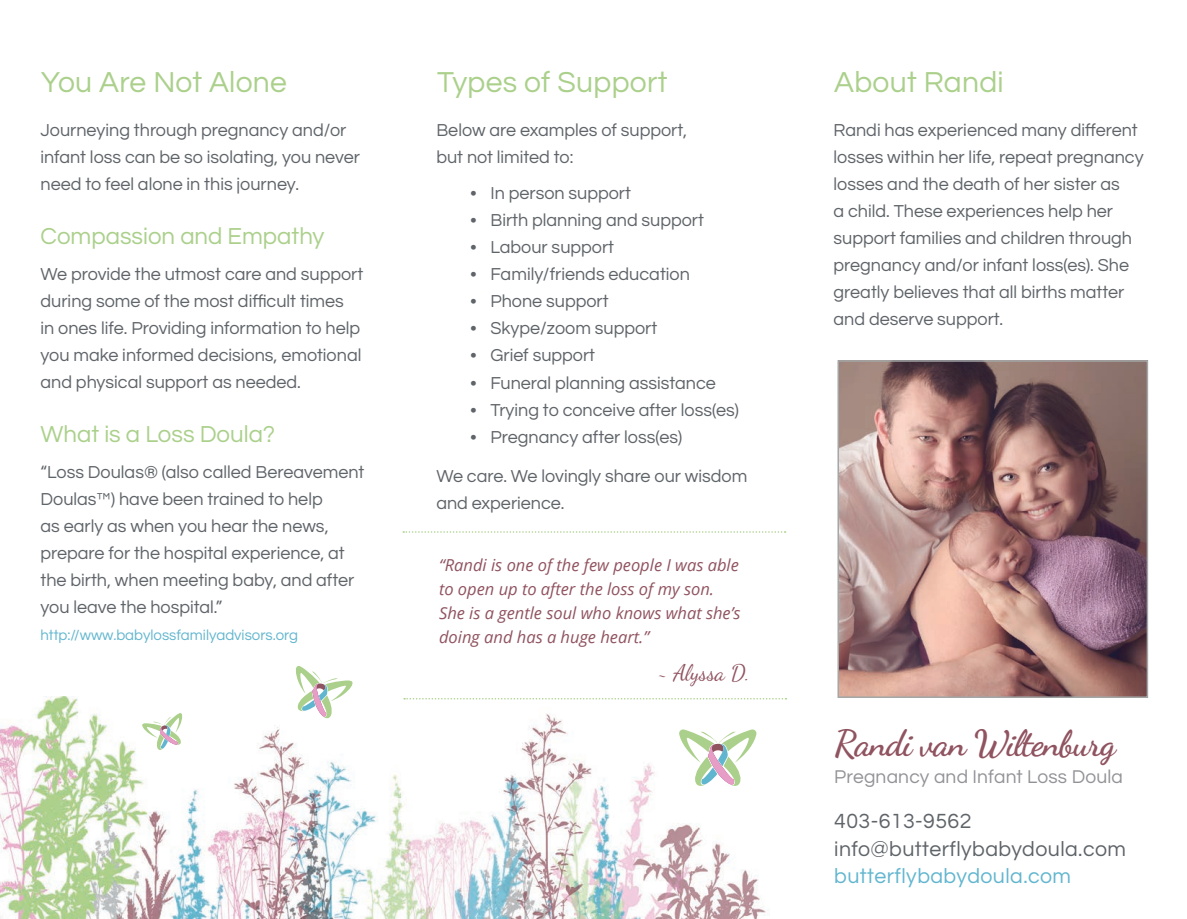
<style>
.page{position:relative;width:1187px;height:919px;background:#fff}
.page>*{position:absolute;margin:0;border:0;box-sizing:border-box;transform-origin:0 0}
.t1{font:700 36.3px "Dancing Script";letter-spacing:-.025em;color:#905360}
.t2{font:30px "Questrial";letter-spacing:.01em;color:#abd08b}
.t3{font:24px "Questrial";color:#abd08b}
.t4{font:22.5px "Dancing Script";color:#905360}
.t5{font:21.3px/27.8px "Questrial";letter-spacing:.02em;color:#5f6469}
.t6{font:21.3px "Questrial";letter-spacing:.02em;color:#62b6cf}
.t7{font:19.2px "Questrial";letter-spacing:.01em;color:#939297}
.t8{font:18px/27px "Questrial";color:#5f6469}
.t9{font:italic 16.5px/24px "Open Sans";color:#905360}
.t10{font:15px "Questrial";color:#62b6cf}
</style>
<div class="page">
<img style="left:0;top:696px;width:770px;height:222px">
<img style="left:840px;top:363px;width:305px;height:331px">
<div style="left:837px;top:360px;width:311px;height:337px;border:2px solid #a3a7a8"></div>
<svg style="left:403px;top:531px;width:382px;height:1px"></svg>
<svg style="left:404px;top:698px;width:382px;height:1px"></svg>
<svg style="left:679px;top:729px;width:77px;height:56px"></svg>
<svg style="left:142px;top:712px;width:40px;height:38px"></svg>
<svg style="left:295px;top:666px;width:58px;height:52px"></svg>
<h2 class="t2" style="left:41px;top:67px;width:247px">You Are Not Alone</h2>
<p class="t8" style="left:40px;top:117px;width:321px">Journeying through pregnancy and/or infant loss can be so isolating, you never need to feel alone in this journey.</p>
<h3 class="t3" style="left:40px;top:225px;width:285px">Compassion and Empathy</h3>
<p class="t8" style="left:40px;top:261px;width:324px">We provide the utmost care and support during some of the most difficult times<br>in ones life. Providing information to help you make informed decisions, emotional and physical support as needed.</p>
<h3 class="t3" style="left:40px;top:422px;width:236px">What is a Loss Doula?</h3>
<p class="t8" style="left:40px;top:458px;width:325px">“Loss Doulas® (also called Bereavement Doulas™) have been trained to help<br>as early as when you hear the news, prepare for the hospital experience, at the birth, when meeting baby, and after you leave the hospital.”</p>
<p class="t10" style="left:40px;top:627px;width:259px">http://www.babylossfamilyadvisors.org</p>
<h2 class="t2" style="left:437px;top:67px;width:232px">Types of Support</h2>
<p class="t8" style="left:436px;top:117px;width:252px">Below are examples of support, but not limited to:</p>
<p class="t8" style="left:470px;top:180px;width:162px">• In person support</p>
<p class="t8" style="left:470px;top:207px;width:235px">• Birth planning and support</p>
<p class="t8" style="left:470px;top:234px;width:145px">• Labour support</p>
<p class="t8" style="left:470px;top:261px;width:221px">• Family/friends education</p>
<p class="t8" style="left:470px;top:288px;width:140px">• Phone support</p>
<p class="t8" style="left:470px;top:315px;width:188px">• Skype/zoom support</p>
<p class="t8" style="left:470px;top:342px;width:126px">• Grief support</p>
<p class="t8" style="left:470px;top:369px;width:247px">• Funeral planning assistance</p>
<p class="t8" style="left:470px;top:396px;width:270px">• Trying to conceive after loss(es)</p>
<p class="t8" style="left:470px;top:423px;width:213px">• Pregnancy after loss(es)</p>
<p class="t8" style="left:436px;top:463px;width:312px">We care. We lovingly share our wisdom and experience.</p>
<p class="t9" style="left:439px;top:552px;width:303px">“Randi is one of the few people I was able to open up to after the loss of my son.<br>She is a gentle soul who knows what she’s doing and has a huge heart.”</p>
<p class="t4" style="left:657px;top:659px;width:94px">~ Alyssa D.</p>
<h2 class="t2" style="left:834px;top:67px;width:171px">About Randi</h2>
<p class="t8" style="left:833px;top:117px;width:311px">Randi has experienced many different losses within her life, repeat pregnancy losses and the death of her sister as<br>a child. These experiences help her support families and children through pregnancy and/or infant loss(es). She greatly believes that all births matter and deserve support.</p>
<h1 class="t1" style="left:834px;top:720px;width:283px">Randi van Wiltenburg</h1>
<p class="t7" style="left:834px;top:767px;width:290px">Pregnancy and Infant Loss Doula</p>
<p class="t5" style="left:834px;top:807px;width:293px">403-613-9562 info@butterflybabydoula.com</p>
<p class="t6" style="left:834px;top:865px;width:238px">butterflybabydoula.com</p>
</div>
